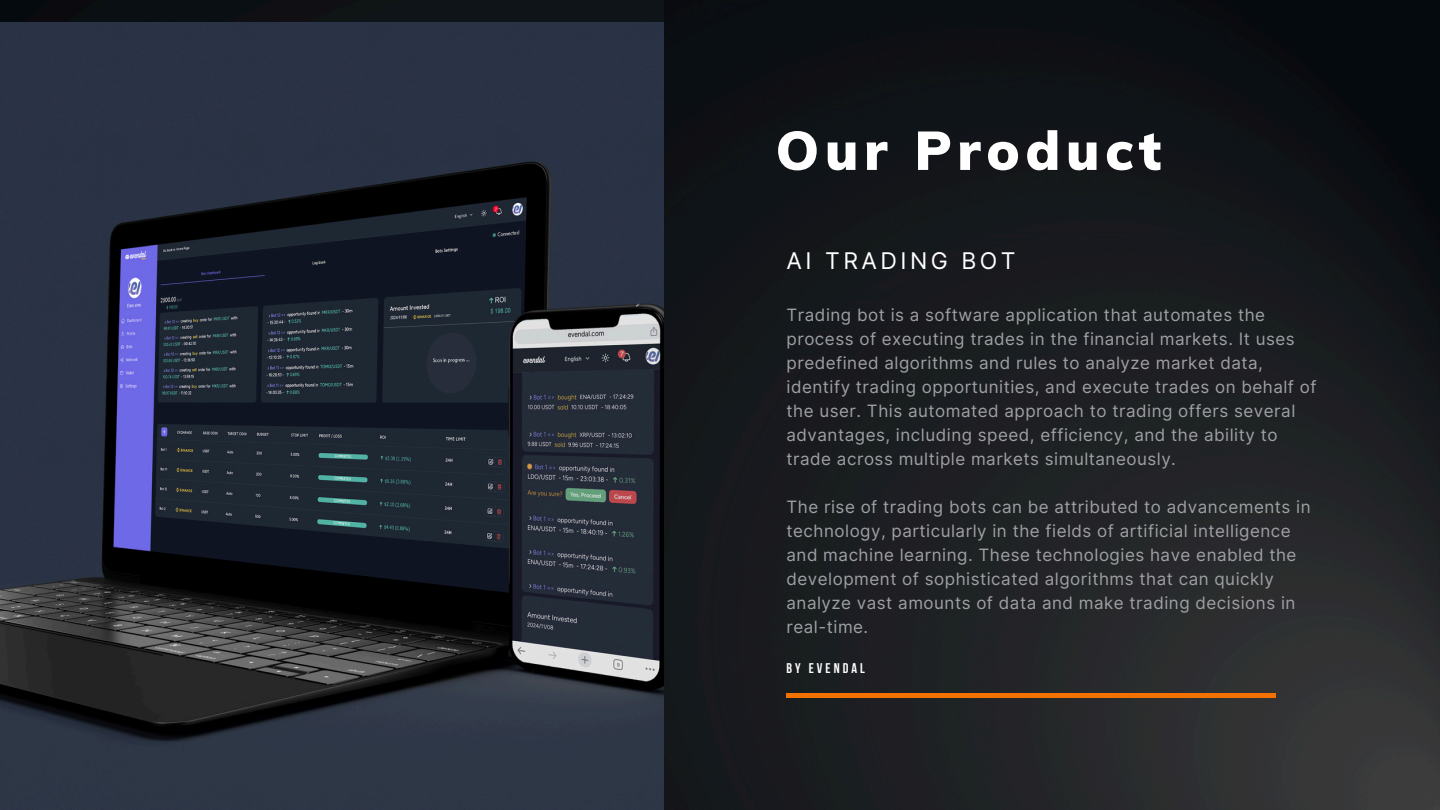
<style>
.page{position:relative;width:1440px;height:810px;background:#fff}
.page>*{position:absolute;margin:0;border:0;box-sizing:border-box;transform-origin:0 0}
.t1{font:900 54px "Muli";letter-spacing:.105em;color:#fff}
.t2{font:23px "Inter";letter-spacing:.15em;color:#fff}
.t3{font:17px/24px "Inter";letter-spacing:.03em;color:#9fa0a4}
.t4{font:700 14px "Bebas Neue";letter-spacing:.215em;color:#fff}
</style>
<div class="page">
<img style="left:664px;top:0;width:776px;height:810px">
<div style="left:787px;top:693px;width:489px;height:5px;background:#f27100"></div>
<div style="left:0;top:0;width:664px;height:22px;background:#0f0f14"></div>
<img style="left:0;top:22px;width:664px;height:788px">
<p class="t1" style="left:776px;top:116px;width:387px">Our Product</p>
<h3 class="t2" style="left:787px;top:247px;width:231px">AI TRADING BOT</h3>
<h2 class="t3" style="left:787px;top:303px;width:532px">Trading bot is a software application that automates the process of executing trades in the financial markets. It uses predefined algorithms and rules to analyze market data, identify trading opportunities, and execute trades on behalf of the user. This automated approach to trading offers several advantages, including speed, efficiency, and the ability to trade across multiple markets simultaneously.</h2>
<h3 class="t3" style="left:787px;top:495px;width:526px">The rise of trading bots can be attributed to advancements in technology, particularly in the fields of artificial intelligence and machine learning. These technologies have enabled the development of sophisticated algorithms that can quickly analyze vast amounts of data and make trading decisions in real-time.</h3>
<h1 class="t4" style="left:787px;top:662px;width:80px">BY EVENDAL</h1>
</div>
